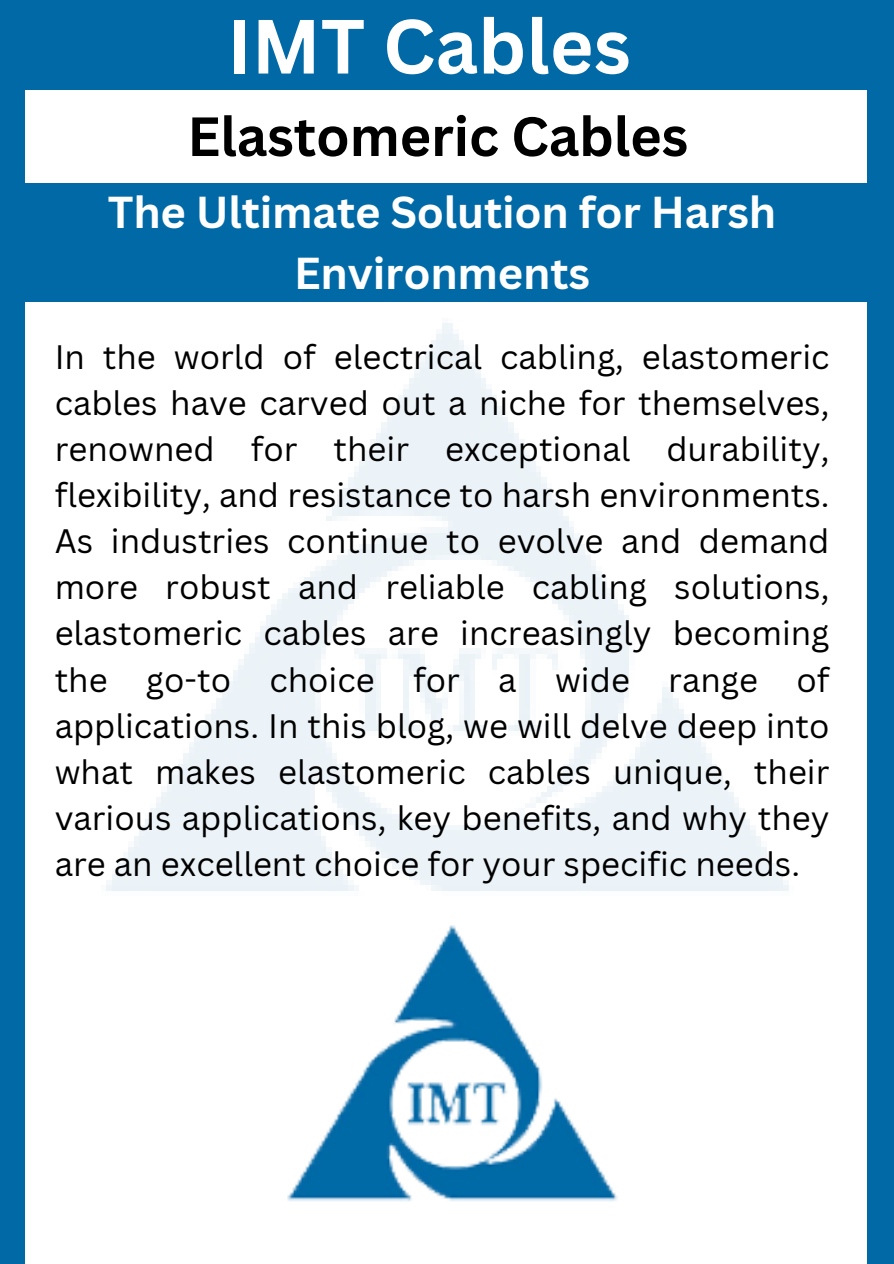
<style>
.page{position:relative;width:894px;height:1264px;background:#fff}
.page>*{position:absolute;margin:0;border:0;box-sizing:border-box;transform-origin:0 0}
.t1{font:700 75px "Canva Sans";color:#fff}
.t2{font:700 54px "Canva Sans";letter-spacing:-.005em;color:#000}
.t3{font:700 43.5px/60.8px "Canva Sans";letter-spacing:-.005em;color:#fff;text-align:center}
.t4{font:33px/46.2px "Canva Sans";color:#000;text-align:justify}
</style>
<div class="page">
<div style="left:0;top:0;width:893px;height:89px;background:#016aa6"></div>
<div style="left:0;top:32px;width:25px;height:1231px;background:#016aa6"></div>
<div style="left:867px;top:32px;width:26px;height:1231px;background:#016aa6"></div>
<div style="left:12px;top:183px;width:881px;height:119px;background:#016aa6"></div>
<img style="left:287px;top:925px;width:331px;height:276px">
<h3 class="t1" style="left:227px;top:-7px;width:405px">IMT Cables</h3>
<p class="t2" style="left:187px;top:98px;width:502px">Elastomeric Cables</p>
<p class="t3" style="left:108px;top:180px;width:669px">The Ultimate Solution for Harsh<br>Environments</p>
<h1 class="t4" style="left:55px;top:332px;width:776px">In the world of electrical cabling, elastomeric cables have carved out a niche for themselves, renowned for their exceptional durability, flexibility, and resistance to harsh environments.<br>As industries continue to evolve and demand more robust and reliable cabling solutions, elastomeric cables are increasingly becoming the go-to choice for a wide range of applications. In this blog, we will delve deep into what makes elastomeric cables unique, their various applications, key benefits, and why they are an excellent choice for your specific needs.</h1>
</div>
